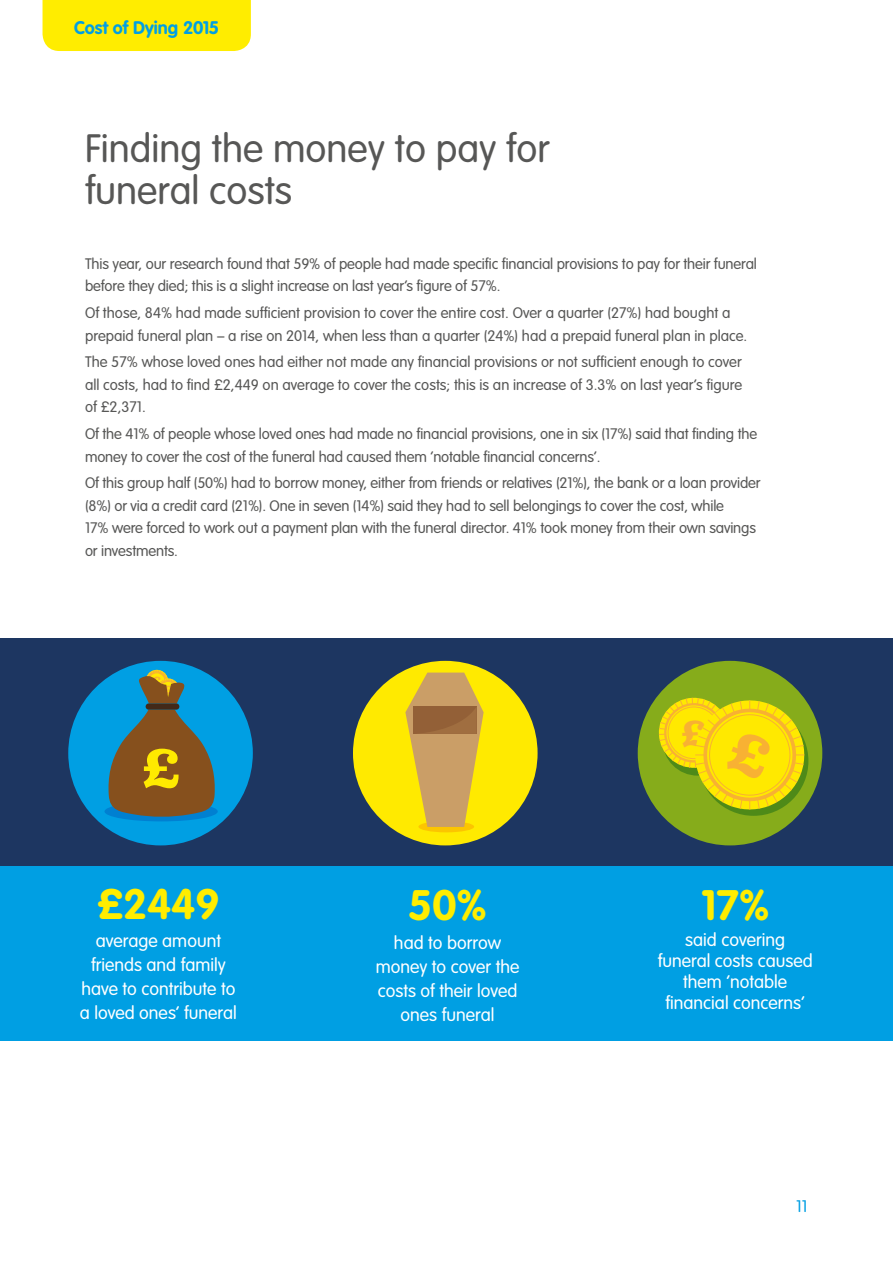
<style>
.page{position:relative;width:893px;height:1263px;background:#fff}
.page>*{position:absolute;margin:0;border:0;box-sizing:border-box;transform-origin:0 0}
.t1{font:700 62.4px "Clarendon LT Std";color:#ffea00}
.t2{font:700 42px "VAG Rounded Std";color:#ffed00}
.t3{font:300 39px/42px "VAG Rounded Std";color:#575756}
.t4{font:300 18px/24px "VAG Rounded Std";color:#fff;text-align:center}
.t5{font:700 18px "VAG Rounded Std";letter-spacing:-.005em;color:#009fe3}
.t6{font:300 16.5px "VAG Rounded Std";color:#009fe3}
.t7{font:300 15px/22.5px "VAG Rounded Std";letter-spacing:-.01em;color:#575756}
.t8{font:700 13.5px "Clarendon LT Std";color:#f8b133}
</style>
<div class="page">
<div style="left:43px;top:0;width:208px;height:51px;background:#ffed00"></div>
<div style="left:0;top:638px;width:893px;height:228px;background:#1d3661"></div>
<div style="left:638px;top:661px;width:184px;height:184px;background:#86ac1b;border-radius:50%"></div>
<div style="left:353px;top:661px;width:185px;height:184px;background:#ffea00;border-radius:50%"></div>
<div style="left:68px;top:661px;width:185px;height:184px;background:#009fe3;border-radius:50%"></div>
<div style="left:104px;top:801px;width:114px;height:20px;background:#0080d1;border-radius:50%"></div>
<svg style="left:139px;top:670px;width:46px;height:33px"></svg>
<svg style="left:108px;top:710px;width:108px;height:107px"></svg>
<div style="left:146px;top:703px;width:33px;height:7px;background:#422918;border-radius:3px"></div>
<div style="left:418px;top:821px;width:56px;height:11px;background:#fcc500;border-radius:50%"></div>
<svg style="left:405px;top:672px;width:79px;height:155px"></svg>
<div style="left:0;top:866px;width:893px;height:175px;background:#009fe3"></div>
<svg style="left:658px;top:693px;width:153px;height:123px"></svg>
<p class="t5" style="left:74px;top:17px;width:147px">Cost of Dying 2015</p>
<h3 class="t3" style="left:85px;top:128px;width:466px">Finding the money to pay for funeral costs</h3>
<p class="t7" style="left:85px;top:253px;width:673px">This year, our research found that 59% of people had made specific financial provisions to pay for their funeral before they died; this is a slight increase on last year’s figure of 57%.</p>
<p class="t7" style="left:85px;top:302px;width:664px">Of those, 84% had made sufficient provision to cover the entire cost. Over a quarter (27%) had bought a prepaid funeral plan – a rise on 2014, when less than a quarter (24%) had a prepaid funeral plan in place.</p>
<p class="t7" style="left:85px;top:351px;width:659px;text-align:justify">The 57% whose loved ones had either not made any financial provisions or not sufficient enough to cover all costs, had to find £2,449 on average to cover the costs; this is an increase of 3.3% on last year’s figure of £2,371.</p>
<p class="t7" style="left:85px;top:423px;width:674px">Of the 41% of people whose loved ones had made no financial provisions, one in six (17%) said that finding the money to cover the cost of the funeral had caused them ‘notable financial concerns’.</p>
<p class="t7" style="left:85px;top:472px;width:677px">Of this group half (50%) had to borrow money, either from friends or relatives (21%), the bank or a loan provider (8%) or via a credit card (21%). One in seven (14%) said they had to sell belongings to cover the cost, while<br>17% were forced to work out a payment plan with the funeral director. 41% took money from their own savings or investments.</p>
<p class="t8" style="left:153px;top:672px;width:10px">£</p>
<p class="t8" style="left:164px;top:681px;width:10px">£</p>
<h1 class="t1" style="left:142px;top:729px;width:40px">£</h1>
<h2 class="t2" style="left:97px;top:879px;width:124px">£2449</h2>
<p class="t4" style="left:80px;top:929px;width:159px">average amount friends and family have to contribute to a loved ones’ funeral</p>
<h2 class="t2" style="left:408px;top:881px;width:80px">50%</h2>
<p class="t4" style="left:376px;top:931px;width:145px">had to borrow money to cover the costs of their loved ones funeral</p>
<h2 class="t2" style="left:701px;top:881px;width:70px">17%</h2>
<p class="t4" style="left:658px;top:929px;width:157px;line-height:21px">said covering funeral costs caused them ‘notable financial concerns’</p>
<p class="t6" style="left:796px;top:1197px;width:13px">11</p>
</div>
